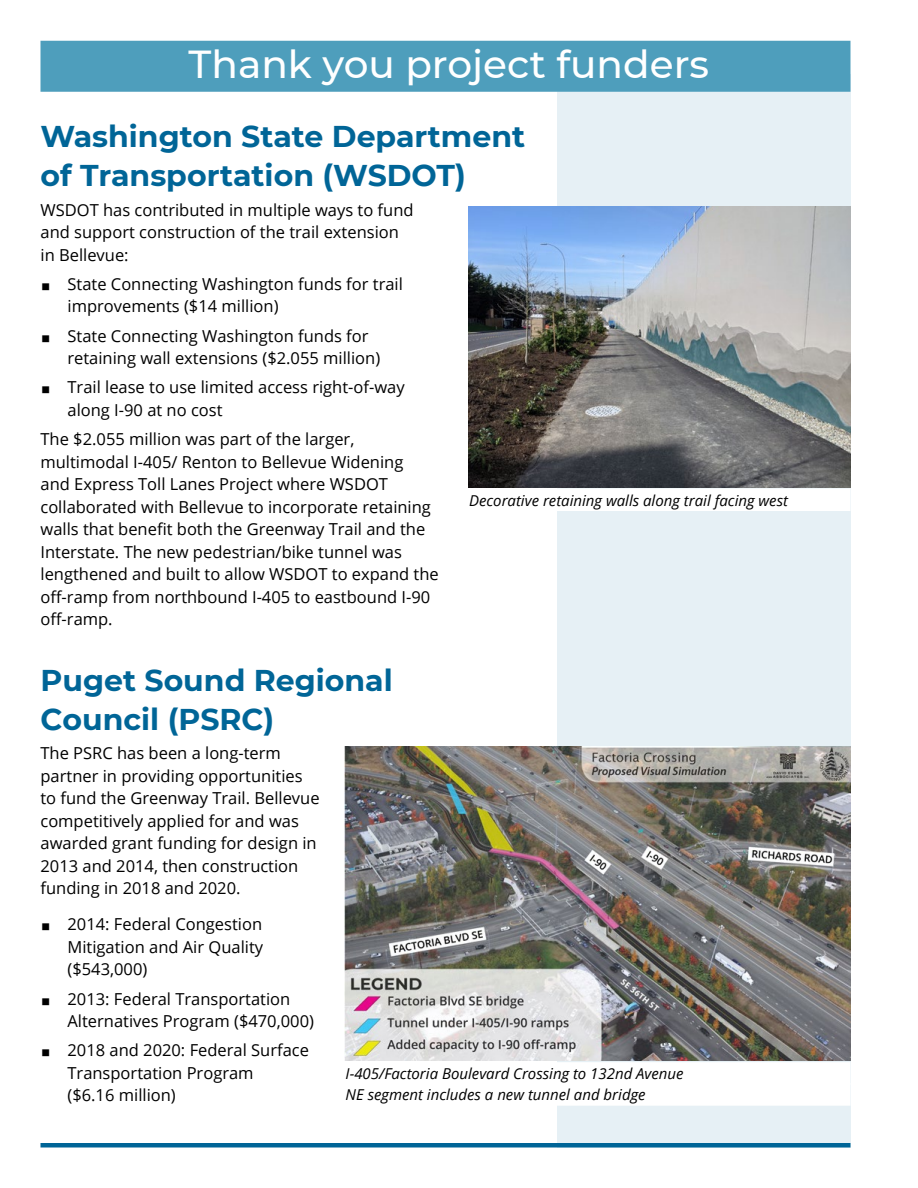
<style>
.page{position:relative;width:918px;height:1188px;background:#fff}
.page>*{position:absolute;margin:0;border:0;box-sizing:border-box;transform-origin:0 0}
.centerfold_header{font:500 39px "Montserrat";color:#fff}
.headline_h2{font:700 30px/39px "Montserrat";color:#006597}
.headline_h2-2{font:16.5px/22.5px "Open Sans";color:#000}
.text{font:16.5px/22.5px "Open Sans";color:#000}
.callout{font:italic 15px "Open Sans";color:#000}
</style>
<div class="page">
<div style="left:557px;top:74px;width:293px;height:1074px;background:#e6f0f5"></div>
<img style="left:469px;top:207px;width:381px;height:281px">
<div style="left:40px;top:41px;width:810px;height:51px;background:#4e9ebc"></div>
<div style="left:469px;top:489px;width:382px;height:22px;background:#fff"></div>
<img style="left:344px;top:747px;width:506px;height:314px">
<div style="left:346px;top:1062px;width:504px;height:23px;background:#fff"></div>
<div style="left:346px;top:1083px;width:504px;height:23px;background:#fff"></div>
<div style="left:40px;top:1143px;width:810px;height:5px;background:#006597"></div>
<p class="centerfold_header" style="left:189px;top:37px;width:522px">Thank you project funders</p>
<p class="headline_h2" style="left:40px;top:116px;width:486px">Washington State Department of Transportation (WSDOT)</p>
<p class="text" style="left:40px;top:198px;width:375px">WSDOT has contributed in multiple ways to fund and support construction of the trail extension in Bellevue:</p>
<p class="headline_h2-2" style="left:67px;top:272px;width:337px;text-indent:-27px">◼ State Connecting Washington funds for trail improvements ($14 million)</p>
<p class="headline_h2-2" style="left:67px;top:324px;width:314px;text-indent:-27px">◼ State Connecting Washington funds for retaining wall extensions ($2.055 million)</p>
<p class="headline_h2-2" style="left:67px;top:376px;width:339px;text-indent:-27px">◼ Trail lease to use limited access right-of-way along I-90 at no cost</p>
<p class="headline_h2-2" style="left:40px;top:427px;width:400px">The $2.055 million was part of the larger, multimodal I-405/ Renton to Bellevue Widening<br>and Express Toll Lanes Project where WSDOT collaborated with Bellevue to incorporate retaining walls that benefit both the Greenway Trail and the Interstate. The new pedestrian/bike tunnel was lengthened and built to allow WSDOT to expand the off-ramp from northbound I-405 to eastbound I-90 off-ramp.</p>
<p class="headline_h2" style="left:40px;top:659px;width:354px">Puget Sound Regional<br>Council (PSRC)</p>
<p class="text" style="left:40px;top:742px;width:281px">The PSRC has been a long-term partner in providing opportunities to fund the Greenway Trail. Bellevue competitively applied for and was awarded grant funding for design in<br>2013 and 2014, then construction funding in 2018 and 2020.</p>
<p class="headline_h2-2" style="left:67px;top:913px;width:197px;text-align:justify;text-indent:-27px">◼ 2014: Federal Congestion Mitigation and Air Quality ($543,000)</p>
<p class="headline_h2-2" style="left:67px;top:987px;width:248px;text-indent:-27px">◼ 2013: Federal Transportation<br>Alternatives Program ($470,000)</p>
<p class="headline_h2-2" style="left:67px;top:1039px;width:243px;text-indent:-27px">◼ 2018 and 2020: Federal Surface<br>Transportation Program<br>($6.16 million)</p>
<p class="callout" style="left:469px;top:490px;width:320px">Decorative retaining walls along trail facing west</p>
<p class="callout" style="left:346px;top:1064px;width:340px">I-405/Factoria Boulevard Crossing to 132nd Avenue</p>
<p class="callout" style="left:346px;top:1085px;width:302px">NE segment includes a new tunnel and bridge</p>
</div>
